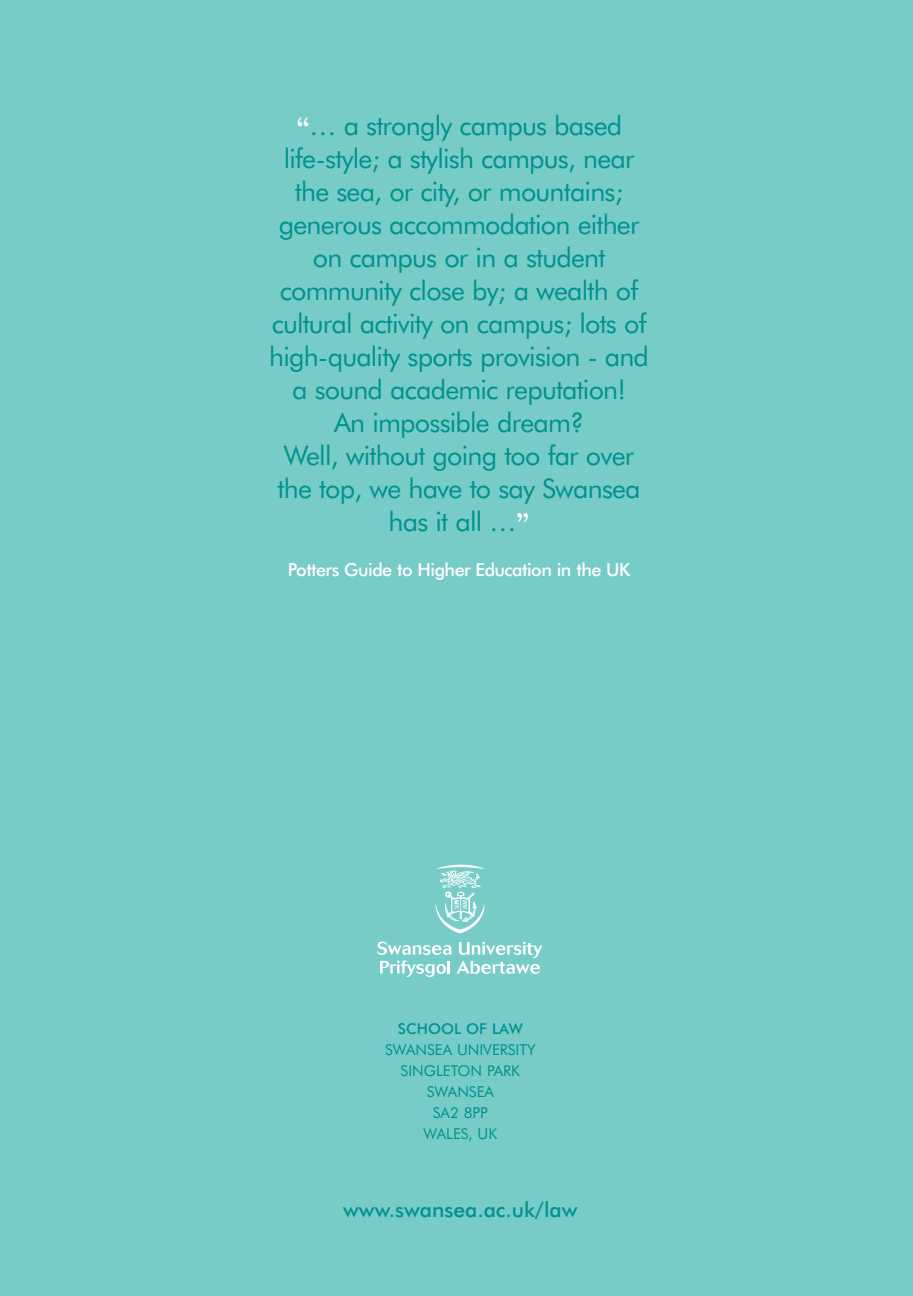
<style>
.page{position:relative;width:913px;height:1296px;background:#78ccc8}
.page>*{position:absolute;margin:0;border:0;box-sizing:border-box;transform-origin:0 0}
.t1{font:27px/33px "Futura BT";letter-spacing:-.03em;color:#00928c;text-align:center}
.t2{font:500 21px "Futura BT";color:#00928c}
.t3{font:500 18px "Futura BT";letter-spacing:-.03em;color:#fff}
.t4{font:15px/21px "Futura BT";color:#00928c;text-align:center}
.t5{font:500 15px "Futura BT";color:#00928c}
.s1{font-family:"Century IT Cby BT";font-size:36px;color:#fff}
</style>
<div class="page">
<svg style="left:435px;top:865px;width:49px;height:68px;background:#99d8d5"></svg>
<svg style="left:377px;top:942px;width:74px;height:35px"></svg>
<svg style="left:457px;top:942px;width:85px;height:32px"></svg>
<p class="t1" style="left:269px;top:112px;width:381px"><span class="s1">“</span>… a strongly campus based life-style; a stylish campus, near the sea, or city, or mountains; generous accommodation either on campus or in a student community close by; a wealth of cultural activity on campus; lots of high-quality sports provision - and a sound academic reputation!<br>An impossible dream?<br>Well, without going too far over the top, we have to say Swansea has it all …<span class="s1">”</span></p>
<p class="t3" style="left:288px;top:562px;width:344px">Potters Guide to Higher Education in the UK</p>
<p class="t5" style="left:398px;top:1023px;width:126px">SCHOOL OF LAW</p>
<p class="t4" style="left:385px;top:1041px;width:152px">SWANSEA UNIVERSITY<br>SINGLETON PARK<br>SWANSEA<br>SA2 8PP<br>WALES, UK</p>
<p class="t2" style="left:343px;top:1201px;width:236px">www.swansea.ac.uk/law</p>
</div>
